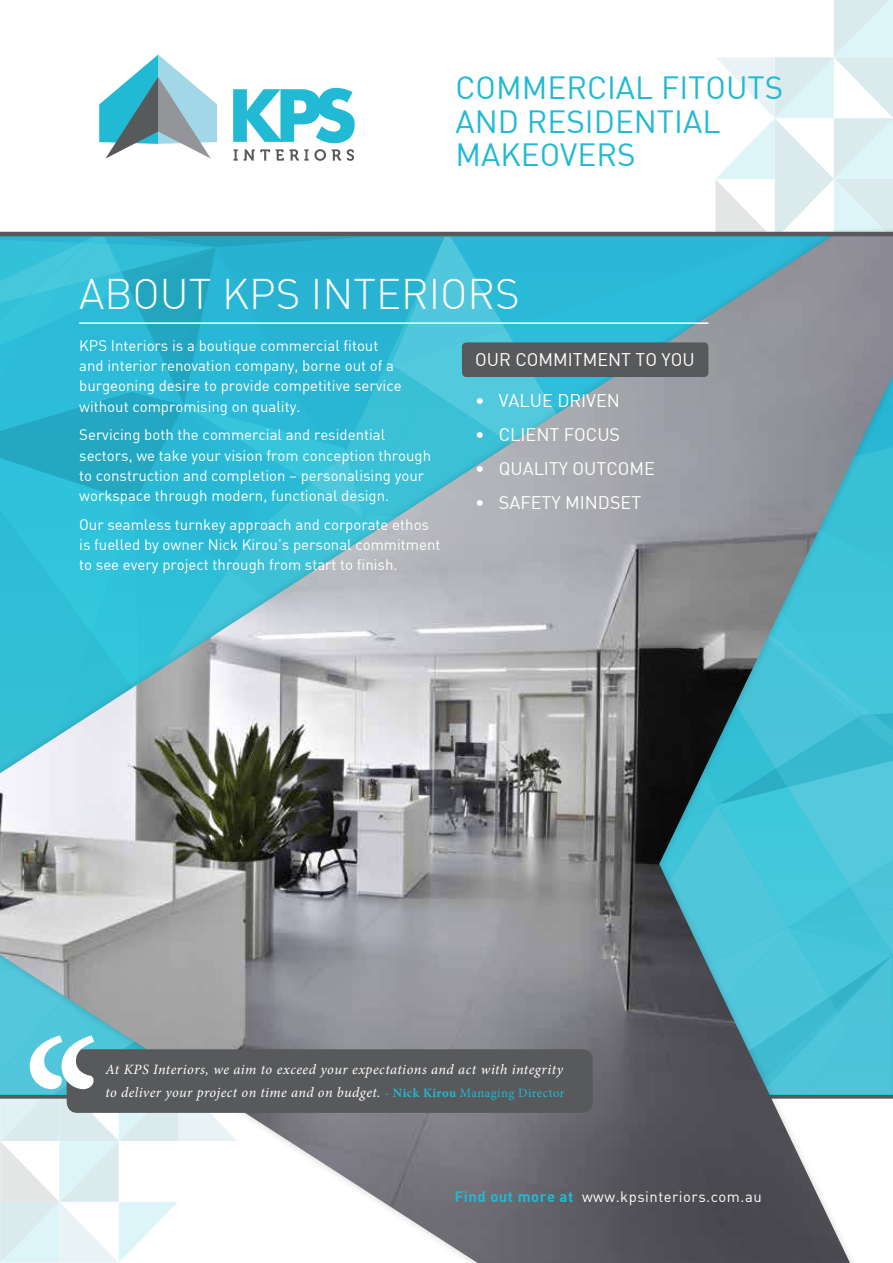
<style>
.page{position:relative;width:893px;height:1263px;background:#fff}
.page>*{position:absolute;margin:0;border:0;box-sizing:border-box;transform-origin:0 0}
.t1{font:42px "DIN Light Alternate";color:#fff}
.t2{font:31.5px/33.8px "DIN";color:#21b9d3}
.t3{font:18px "DIN";color:#fff}
.t4{font:15px/20.2px "DIN";color:#fff}
.t5{font:14.85px "DIN";letter-spacing:.035em;color:#fff}
.t6{font:italic 14.25px/23.7px "Minion Pro";letter-spacing:.03em;color:#fff}
.s1{font-size:12.75px;color:#21b9d3}
.s2{font-weight:700;font-style:normal;font-size:12.75px;color:#21b9d3}
.s3{font-style:normal;font-size:12.75px;color:#21b9d3}
.s4{font-family:"DIN Bold";color:#21b9d3}
</style>
<div class="page">
<svg style="left:715px;top:0;width:178px;height:226px"></svg>
<svg style="left:234px;top:149px;width:4px;height:12px"></svg>
<svg style="left:244px;top:149px;width:26px;height:12px"></svg>
<svg style="left:276px;top:149px;width:8px;height:12px"></svg>
<svg style="left:290px;top:149px;width:36px;height:12px"></svg>
<svg style="left:332px;top:149px;width:22px;height:12px"></svg>
<svg style="left:233px;top:88px;width:122px;height:55px"></svg>
<svg style="left:99px;top:55px;width:118px;height:104px"></svg>
<img style="left:0;top:236px;width:893px;height:1027px">
<div style="left:462px;top:342px;width:246px;height:35px;background:#58595b;border-radius:4px"></div>
<div style="left:67px;top:1049px;width:526px;height:64px;background:#58595b;border-radius:11px"></div>
<svg style="left:0;top:962px;width:237px;height:301px"></svg>
<hr style="left:79px;top:322px;width:629px;height:2px;background:#fff">
<hr style="left:0;top:232px;width:893px;height:4px;background:#58595b">
<h2 class="t2" style="left:455px;top:70px;width:329px">COMMERCIAL FITOUTS<br>AND RESIDENTIAL<br>MAKEOVERS</h2>
<h1 class="t1" style="left:79px;top:268px;width:442px">ABOUT KPS INTERIORS</h1>
<p class="t4" style="left:79px;top:335px;width:324px">KPS Interiors is a boutique commercial fitout and interior renovation company, borne out of a burgeoning desire to provide competitive service without compromising on quality.</p>
<p class="t4" style="left:79px;top:424px;width:353px">Servicing both the commercial and residential sectors, we take your vision from conception through to construction and completion – personalising your workspace through modern, functional design.</p>
<p class="t4" style="left:79px;top:514px;width:363px">Our seamless turnkey approach and corporate ethos is fuelled by owner Nick Kirou’s personal commitment to see every project through from start to finish.</p>
<p class="t3" style="left:475px;top:348px;width:221px">OUR COMMITMENT TO YOU</p>
<p class="t3" style="left:475px;top:389px;width:146px">• VALUE DRIVEN</p>
<p class="t3" style="left:475px;top:423px;width:146px">• CLIENT FOCUS</p>
<p class="t3" style="left:475px;top:457px;width:181px">• QUALITY OUTCOME</p>
<p class="t3" style="left:475px;top:491px;width:167px">• SAFETY MINDSET</p>
<p class="t6" style="left:105px;top:1057px;width:461px">At KPS Interiors, we aim to exceed your expectations and act with integrity to deliver your project on time and on budget. <span class="s1">-</span> <span class="s2">Nick Kirou</span> <span class="s3">Managing Director</span></p>
<p class="t5" style="left:455px;top:1187px;width:308px"><span class="s4">Find out more at</span> www.kpsinteriors.com.au</p>
</div>
